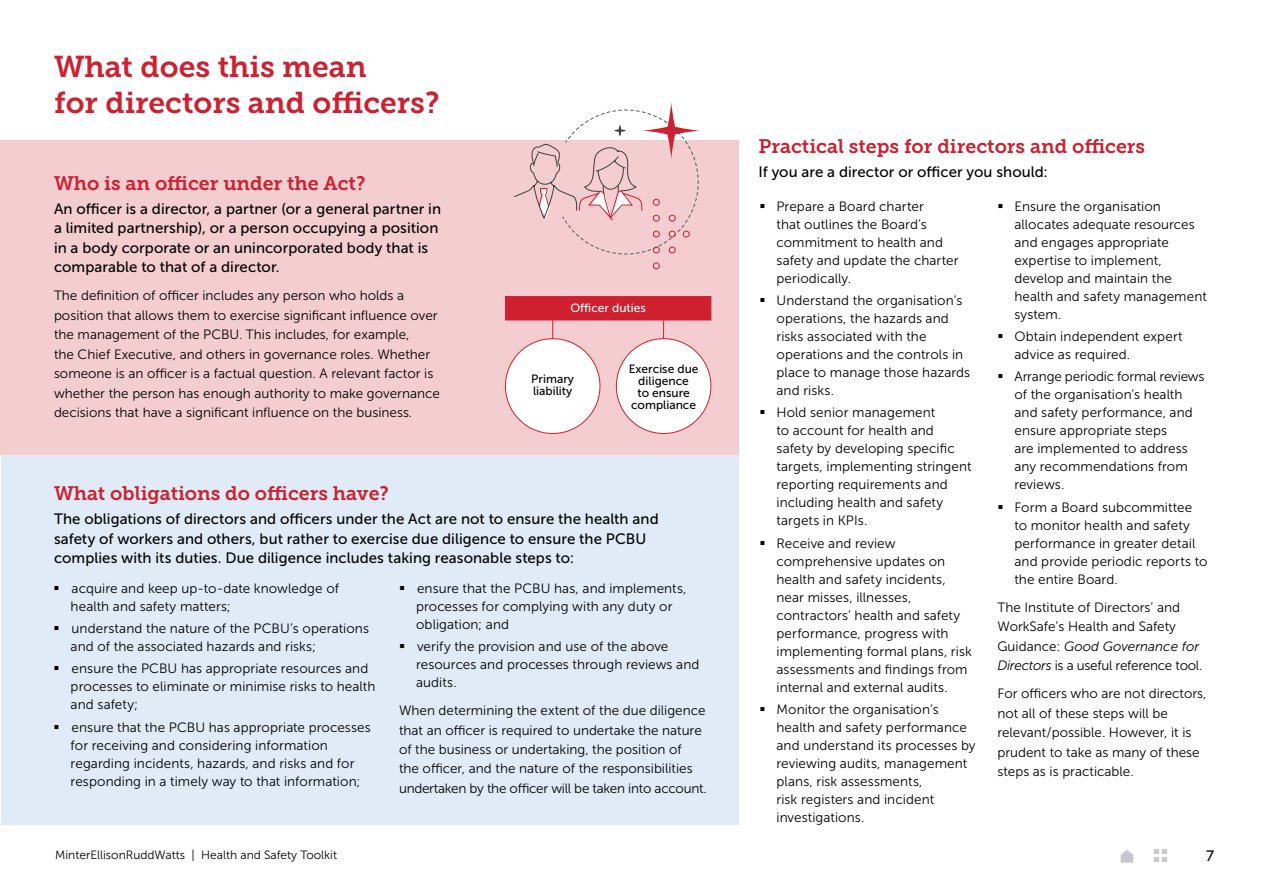
<style>
.page{position:relative;width:1263px;height:893px;background:#fff}
.page>*{position:absolute;margin:0;border:0;box-sizing:border-box;transform-origin:0 0}
.t1{font:30px/36px "Museo Slab 700";color:#ce202f}
.t2{font:19.5px "Museo Slab 700";color:#ce202f}
.t3{font:15px/19.5px "Museo Sans 500";letter-spacing:.005em;color:#000}
.t4{font:13.5px/18px "Museo Sans 300";letter-spacing:.005em;color:#000}
.t5{font:12px/12px "Museo Sans 500";color:#000;text-align:center}
.t6{font:12px "Museo Sans 300";color:#000}
.t7{font:12px "Museo Sans 500";color:#fff}
.s1{font-style:italic}
</style>
<div class="page">
<svg style="left:1121px;top:850px;width:12px;height:13px"></svg>
<svg style="left:1154px;top:849px;width:13px;height:13px"></svg>
<div style="left:1px;top:455px;width:737px;height:370px;background:#e0ebf7"></div>
<div style="left:0;top:140px;width:738px;height:315px;background:#f4cdd0"></div>
<svg style="left:514px;top:102px;width:186px;height:168px"></svg>
<div style="left:616px;top:339px;width:95px;height:94px;background:#fff;border-radius:50%"></div>
<div style="left:505px;top:339px;width:95px;height:94px;background:#fff;border-radius:50%"></div>
<div style="left:505px;top:296px;width:206px;height:24px;background:#ce202f"></div>
<svg style="left:552px;top:320px;width:1px;height:18px"></svg>
<svg style="left:663px;top:320px;width:1px;height:19px"></svg>
<h1 class="t1" style="left:54px;top:48px;width:387px">What does this mean<br>for directors and officers?</h1>
<h2 class="t2" style="left:54px;top:172px;width:313px">Who is an officer under the Act?</h2>
<p class="t3" style="left:54px;top:199px;width:389px">An officer is a director, a partner (or a general partner in a limited partnership), or a person occupying a position in a body corporate or an unincorporated body that is comparable to that of a director.</p>
<p class="t4" style="left:54px;top:286px;width:387px;line-height:19.5px">The definition of officer includes any person who holds a position that allows them to exercise significant influence over the management of the PCBU. This includes, for example,<br>the Chief Executive, and others in governance roles. Whether someone is an officer is a factual question. A relevant factor is whether the person has enough authority to make governance decisions that have a significant influence on the business.</p>
<p class="t7" style="left:570px;top:302px;width:77px">Officer duties</p>
<p class="t5" style="left:531px;top:373px;width:44px;text-align:left">Primary liability</p>
<p class="t5" style="left:629px;top:362px;width:71px">Exercise due diligence<br>to ensure compliance</p>
<h2 class="t2" style="left:54px;top:482px;width:336px">What obligations do officers have?</h2>
<p class="t3" style="left:54px;top:509px;width:606px">The obligations of directors and officers under the Act are not to ensure the health and safety of workers and others, but rather to exercise due diligence to ensure the PCBU complies with its duties. Due diligence includes taking reasonable steps to:</p>
<p class="t4" style="left:71px;top:579px;width:270px">acquire and keep up-to-date knowledge of health and safety matters;</p>
<p class="t4" style="left:71px;top:619px;width:300px">understand the nature of the PCBU’s operations and of the associated hazards and risks;</p>
<p class="t4" style="left:71px;top:660px;width:306px">ensure the PCBU has appropriate resources and processes to eliminate or minimise risks to health and safety;</p>
<p class="t4" style="left:71px;top:718px;width:302px">ensure that the PCBU has appropriate processes for receiving and considering information regarding incidents, hazards, and risks and for responding in a timely way to that information;</p>
<p class="t4" style="left:416px;top:579px;width:272px">ensure that the PCBU has, and implements, processes for complying with any duty or obligation; and</p>
<p class="t4" style="left:416px;top:637px;width:285px">verify the provision and use of the above resources and processes through reviews and audits.</p>
<p class="t4" style="left:399px;top:701px;width:309px;line-height:19.5px">When determining the extent of the due diligence that an officer is required to undertake the nature of the business or undertaking, the position of<br>the officer, and the nature of the responsibilities undertaken by the officer will be taken into account.</p>
<h2 class="t2" style="left:758px;top:135px;width:388px">Practical steps for directors and officers</h2>
<p class="t3" style="left:758px;top:162px;width:291px">If you are a director or officer you should:</p>
<p class="t4" style="left:776px;top:197px;width:184px">Prepare a Board charter<br>that outlines the Board’s commitment to health and safety and update the charter periodically.</p>
<p class="t4" style="left:776px;top:292px;width:195px">Understand the organisation’s operations, the hazards and risks associated with the operations and the controls in place to manage those hazards and risks.</p>
<p class="t4" style="left:776px;top:404px;width:197px">Hold senior management<br>to account for health and safety by developing specific targets, implementing stringent reporting requirements and including health and safety targets in KPIs.</p>
<p class="t4" style="left:776px;top:534px;width:197px">Receive and review comprehensive updates on health and safety incidents, near misses, illnesses, contractors’ health and safety performance, progress with implementing formal plans, risk assessments and findings from internal and external audits.</p>
<p class="t4" style="left:776px;top:700px;width:201px">Monitor the organisation’s health and safety performance and understand its processes by reviewing audits, management plans, risk assessments,<br>risk registers and incident investigations.</p>
<p class="t4" style="left:1014px;top:197px;width:194px">Ensure the organisation allocates adequate resources and engages appropriate expertise to implement, develop and maintain the health and safety management system.</p>
<p class="t4" style="left:1014px;top:327px;width:170px">Obtain independent expert advice as required.</p>
<p class="t4" style="left:1014px;top:368px;width:192px">Arrange periodic formal reviews of the organisation’s health and safety performance, and ensure appropriate steps<br>are implemented to address any recommendations from reviews.</p>
<p class="t4" style="left:1014px;top:498px;width:195px">Form a Board subcommittee to monitor health and safety performance in greater detail and provide periodic reports to the entire Board.</p>
<p class="t4" style="left:997px;top:597px;width:206px;line-height:19.5px">The Institute of Directors’ and<br>WorkSafe’s Health and Safety<br>Guidance: <span class="s1">Good Governance for<br>Directors</span> is a useful reference tool.</p>
<p class="t4" style="left:997px;top:684px;width:211px;line-height:19.5px">For officers who are not directors, not all of these steps will be relevant/possible. However, it is prudent to take as many of these steps as is practicable.</p>
<p class="t6" style="left:55px;top:848px;width:283px">MinterEllisonRuddWatts | Health and Safety Toolkit</p>
<p class="t3" style="left:1206px;top:846px;width:9px">7</p>
</div>
